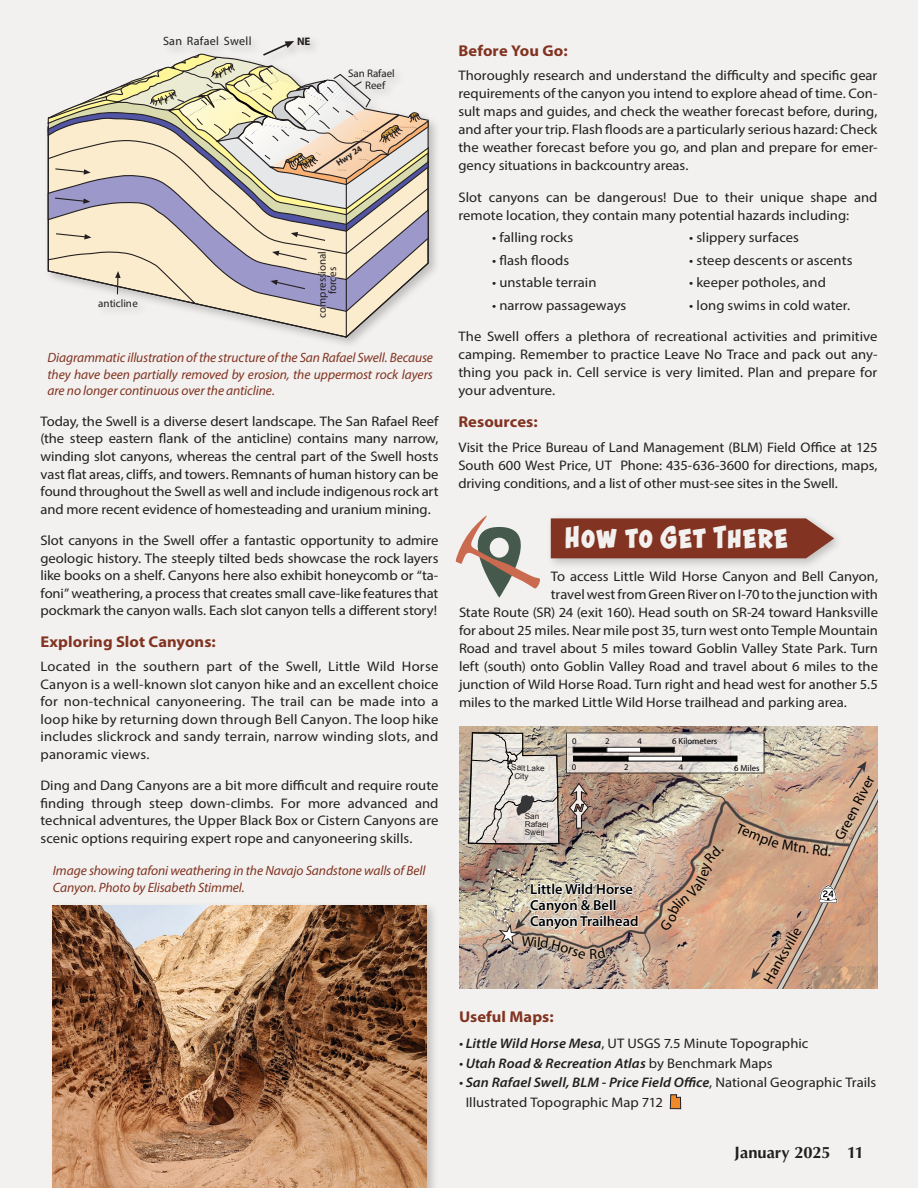
<style>
.page{position:relative;width:918px;height:1188px;background:#f2f1ef}
.page>*{position:absolute;margin:0;border:0;box-sizing:border-box;transform-origin:0 0}
.serif_caption{font:700 33px "Astounder Squared BB";letter-spacing:.025em;color:#f2f1ef}
.t1{font:700 16.5px "Optima";letter-spacing:-.005em;color:#231f20}
.serif_caption-2{font:700 15.6px "Myriad Pro";letter-spacing:.005em;color:#823321;scale:1.05 1}
.t2{font:600 14.55px/16px "Myriad Pro";letter-spacing:-.005em;color:#000}
.t3{font:14.55px "Myriad Pro";color:#000}
.serif_caption-3{font:13.95px/17.7px "Myriad Pro";color:#231f20;text-align:justify;scale:1.05 1}
.serif_caption-4{font:italic 600 13.95px "Myriad Pro";letter-spacing:.005em;color:#231f20;scale:1.05 1}
.serif_caption-5{font:italic 13.5px/16.5px "Myriad Pro";letter-spacing:-.01em;color:#823321}
.t4{font:12.15px "Myriad Pro";letter-spacing:.025em;color:#231f20}
.t5{font:10.95px/12.1px "Myriad Pro";color:#231f20}
.t6{font:700 10.95px "Myriad Pro";color:#231f20}
.t7{font:700 8.85px "Myriad Pro";color:#231f20}
.t8{font:8.7px "Myriad Pro";color:#000}
.t9{font:8.1px/8.1px "Arial";letter-spacing:-.01em;color:#231f20}
.s1{font-style:italic}
.s2{font-weight:600;font-style:italic}
.s3{font-weight:400}
.s4{font-weight:400;font-style:normal}
</style>
<div class="page">
<div style="left:49px;top:901px;width:390px;height:287px;background:#231f20;opacity:.25"></div>
<img style="left:53px;top:905px;width:373px;height:283px">
<svg style="left:670px;top:1094px;width:11px;height:15px"></svg>
<div style="left:44px;top:33px;width:397px;height:317px;background:#231f20;opacity:.25"></div>
<svg style="left:47px;top:314px;width:382px;height:24px"></svg>
<svg style="left:47px;top:256px;width:383px;height:58px"></svg>
<svg style="left:47px;top:233px;width:383px;height:23px;background:#dcd0c3"></svg>
<svg style="left:47px;top:217px;width:383px;height:16px;background:#d5cabf"></svg>
<svg style="left:291px;top:232px;width:35px;height:10px"></svg>
<svg style="left:272px;top:251px;width:36px;height:10px"></svg>
<svg style="left:271px;top:280px;width:35px;height:10px"></svg>
<svg style="left:115px;top:271px;width:6px;height:24px"></svg>
<svg style="left:320px;top:274px;width:17px;height:5px"></svg>
<svg style="left:320px;top:305px;width:7px;height:3px"></svg>
<svg style="left:55px;top:233px;width:36px;height:6px"></svg>
<hr style="left:346px;top:179px;width:1px;height:158px;background:#231f20">
<svg style="left:45px;top:41px;width:385px;height:176px"></svg>
<svg style="left:455px;top:515px;width:379px;height:83px"></svg>
<img style="left:459px;top:727px;width:419px;height:261px">
<img style="left:467px;top:732px;width:411px;height:256px">
<p class="t4" style="left:163px;top:34px;width:90px">San Rafael Swell</p>
<p class="t6" style="left:297px;top:34px;width:15px">NE</p>
<p class="t5" style="left:365px;top:67px;width:31px;text-indent:-17px">San Rafael<br>Reef</p>
<p class="t7" style="left:334px;top:159px;width:30px;rotate:-34deg">Hwy 24</p>
<p class="t5" style="left:98px;top:297px;width:41px">anticline</p>
<p class="t5" style="left:317px;top:294px;width:45px;line-height:10.2px;text-indent:-24px;rotate:-90deg">compressional forces</p>
<p class="serif_caption-5" style="left:48px;top:349px;width:387px;text-align:justify">Diagrammatic illustration of the structure of the San Rafael Swell. Because they have been partially removed by erosion, the uppermost rock layers are no longer continuous over the anticline.</p>
<p class="serif_caption-3" style="left:40px;top:412px;width:381px">Today, the Swell is a diverse desert landscape. The San Rafael Reef (the steep eastern flank of the anticline) contains many narrow, winding slot canyons, whereas the central part of the Swell hosts vast flat areas, cliffs, and towers. Remnants of human history can be found throughout the Swell as well and include indigenous rock art and more recent evidence of homesteading and uranium mining.</p>
<p class="serif_caption-3" style="left:40px;top:531px;width:381px">Slot canyons in the Swell offer a fantastic opportunity to admire geologic history. The steeply tilted beds showcase the rock layers like books on a shelf. Canyons here also exhibit honeycomb or “ta&shy;foni” weathering, a process that creates small cave-like features that pockmark the canyon walls. Each slot canyon tells a different story!</p>
<p class="serif_caption-2" style="left:40px;top:631px;width:168px">Exploring Slot Canyons:</p>
<p class="serif_caption-3" style="left:40px;top:657px;width:381px">Located in the southern part of the Swell, Little Wild Horse Canyon is a well-known slot canyon hike and an excellent choice for non-technical canyoneering. The trail can be made into a loop hike by returning down through Bell Canyon. The loop hike includes slickrock and sandy terrain, narrow winding slots, and panoramic views.</p>
<p class="serif_caption-3" style="left:40px;top:777px;width:381px">Ding and Dang Canyons are a bit more difficult and require route finding through steep down-climbs. For more advanced and technical adventures, the Upper Black Box or Cistern Canyons are scenic options requiring expert rope and canyoneering skills.</p>
<p class="serif_caption-5" style="left:53px;top:862px;width:374px">Image showing tafoni weathering in the Navajo Sandstone walls of Bell<br>Canyon. Photo by Elisabeth Stimmel.</p>
<p class="serif_caption-2" style="left:458px;top:40px;width:105px">Before You Go:</p>
<p class="serif_caption-3" style="left:458px;top:66px;width:401px">Thoroughly research and understand the difficulty and specific gear requirements of the canyon you intend to explore ahead of time. Con&shy;sult maps and guides, and check the weather forecast before, during, and after your trip. Flash floods are a particularly serious hazard: Check the weather forecast before you go, and plan and prepare for emer&shy;gency situations in backcountry areas.</p>
<p class="serif_caption-3" style="left:458px;top:188px;width:401px">Slot canyons can be dangerous! Due to their unique shape and remote location, they contain many potential hazards including:</p>
<p class="serif_caption-3" style="left:492px;top:229px;width:79px">• falling rocks</p>
<p class="serif_caption-3" style="left:492px;top:251px;width:75px">• flash floods</p>
<p class="serif_caption-3" style="left:492px;top:274px;width:101px">• unstable terrain</p>
<p class="serif_caption-3" style="left:492px;top:296px;width:129px">• narrow passageways</p>
<p class="serif_caption-3" style="left:458px;top:327px;width:401px">The Swell offers a plethora of recreational activities and primitive camping. Remember to practice Leave No Trace and pack out any&shy;thing you pack in. Cell service is very limited. Plan and prepare for your adventure.</p>
<p class="serif_caption-2" style="left:458px;top:411px;width:77px">Resources:</p>
<p class="serif_caption-3" style="left:458px;top:438px;width:401px">Visit the Price Bureau of Land Management (BLM) Field Office at 125<br>South 600 West Price, UT Phone: 435-636-3600 for directions, maps, driving conditions, and a list of other must-see sites in the Swell.</p>
<p class="serif_caption-3" style="left:689px;top:229px;width:106px">• slippery surfaces</p>
<p class="serif_caption-3" style="left:689px;top:251px;width:157px">• steep descents or ascents</p>
<p class="serif_caption-3" style="left:689px;top:274px;width:132px">• keeper potholes, and</p>
<p class="serif_caption-3" style="left:689px;top:296px;width:155px">• long swims in cold water.</p>
<p class="serif_caption" style="left:564px;top:518px;width:225px">How to Get There</p>
<p class="serif_caption-3" style="left:551px;top:567px;width:313px">To access Little Wild Horse Canyon and Bell Canyon,</p>
<p class="serif_caption-3" style="left:551px;top:585px;width:313px">travel west from Green River on I-70 to the junction with</p>
<p class="serif_caption-3" style="left:459px;top:603px;width:401px">State Route (SR) 24 (exit 160). Head south on SR-24 toward Hanksville</p>
<p class="serif_caption-3" style="left:459px;top:621px;width:401px">for about 25 miles. Near mile post 35, turn west onto Temple Mountain</p>
<p class="serif_caption-3" style="left:459px;top:639px;width:401px">Road and travel about 5 miles toward Goblin Valley State Park. Turn</p>
<p class="serif_caption-3" style="left:459px;top:657px;width:401px">left (south) onto Goblin Valley Road and travel about 6 miles to the</p>
<p class="serif_caption-3" style="left:459px;top:675px;width:401px">junction of Wild Horse Road. Turn right and head west for another 5.5</p>
<p class="serif_caption-3" style="left:459px;top:693px;width:371px">miles to the marked Little Wild Horse trailhead and parking area.</p>
<p class="t9" style="left:514px;top:764px;width:32px;text-indent:-3px">Salt Lake<br>City</p>
<p class="t9" style="left:525px;top:812px;width:25px">San<br>Rafael<br>Swell</p>
<p class="t8" style="left:572px;top:736px;width:6px">0</p>
<p class="t8" style="left:605px;top:736px;width:6px">2</p>
<p class="t8" style="left:638px;top:736px;width:6px">4</p>
<p class="t8" style="left:672px;top:736px;width:47px">6 Kilometers</p>
<p class="t8" style="left:572px;top:762px;width:6px">0</p>
<p class="t8" style="left:624px;top:762px;width:6px">2</p>
<p class="t8" style="left:679px;top:762px;width:6px">4</p>
<p class="t8" style="left:734px;top:762px;width:27px">6 Miles</p>
<p class="t3" style="left:831px;top:835px;width:71px;rotate:-63deg">Green River</p>
<p class="t3" style="left:783px;top:836px;width:48px;rotate:8deg">Mtn. Rd</p>
<p class="t2" style="left:530px;top:881px;width:110px">Little Wild Horse<br>Canyon &amp; Bell<br>Canyon Trailhead</p>
<p class="t3" style="left:564px;top:938px;width:27px;rotate:19deg">orse</p>
<p class="t3" style="left:759px;top:978px;width:63px;rotate:-60deg">Hanksville</p>
<p class="serif_caption-2" style="left:459px;top:1007px;width:92px">Useful Maps:</p>
<p class="serif_caption-3" style="left:459px;top:1035px;width:334px"><span class="s1">•</span> <span class="s2">Little Wild Horse Mesa</span>, UT USGS 7.5 Minute Topographic</p>
<p class="serif_caption-4" style="left:459px;top:1054px;width:300px"><span class="s3">•</span> Utah Road &amp; Recreation Atlas <span class="s4">by Benchmark Maps</span></p>
<p class="serif_caption-3" style="left:466px;top:1073px;width:393px;line-height:19.5px;text-indent:-7px"><span class="s1">•</span> <span class="s2">San Rafael Swell, BLM - Price Field Office</span>, National Geographic Trails<br>Illustrated Topographic Map 712</p>
<p class="t1" style="left:735px;top:1143px;width:131px">January 2025 11</p>
</div>
